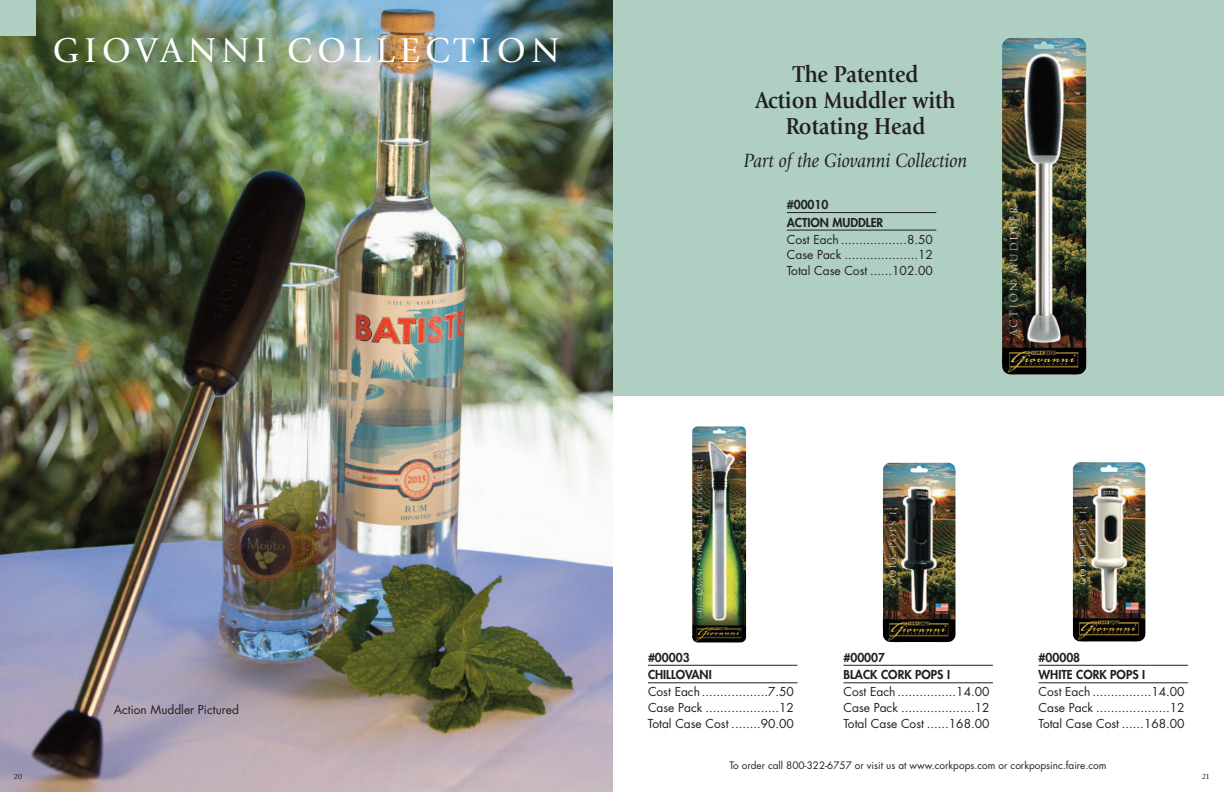
<style>
.page{position:relative;width:1224px;height:792px;background:#fff}
.page>*{position:absolute;margin:0;border:0;box-sizing:border-box;transform-origin:0 0}
.t1{font:36px "Giovanni";letter-spacing:.15em;color:#fff}
.t2{font:700 24px/26px "Giovanni";color:#231f20;text-align:center;scale:.9 1}
.t3{font:italic 20px "Giovanni";color:#231f20;scale:.9 1}
.t4{font:12px/15.8px "Futura";color:#231f20;text-align:justify}
.t5{font:800 12px/17.5px "Futura";color:#231f20}
.t6{font:10px "Futura";color:#231f20}
.t7{font:8px "Giovanni";color:#231f20}
</style>
<div class="page">
<div style="left:612px;top:0;width:612px;height:396px;background:#aecfc2"></div>
<img style="left:0;top:0;width:612px;height:792px">
<hr style="left:787px;top:212px;width:149px;height:1px;background:#231f20">
<hr style="left:787px;top:230px;width:149px;height:1px;background:#231f20">
<img style="left:1002px;top:38px;width:85px;height:337px">
<hr style="left:648px;top:665px;width:150px;height:1px;background:#231f20">
<hr style="left:648px;top:683px;width:150px;height:1px;background:#231f20">
<hr style="left:844px;top:665px;width:149px;height:1px;background:#231f20">
<hr style="left:844px;top:683px;width:149px;height:1px;background:#231f20">
<hr style="left:1039px;top:665px;width:149px;height:1px;background:#231f20">
<hr style="left:1039px;top:683px;width:149px;height:1px;background:#231f20">
<img style="left:883px;top:463px;width:73px;height:179px">
<img style="left:1073px;top:462px;width:73px;height:180px">
<img style="left:692px;top:426px;width:54px;height:217px">
<div style="left:0;top:0;width:36px;height:36px;background:#aecfc2"></div>
<h1 class="t1" style="left:53px;top:36px;width:508px">GIOVANNI COLLECTION</h1>
<h2 class="t2" style="left:755px;top:63px;width:224px">The Patented<br>Action Muddler with<br>Rotating Head</h2>
<h3 class="t3" style="left:744px;top:153px;width:249px">Part of the Giovanni Collection</h3>
<p class="t5" style="left:787px;top:197px;width:98px">#00010<br>ACTION MUDDLER</p>
<p class="t4" style="left:787px;top:232px;width:148px">Cost Each ..................8.50<br>Case Pack ....................12<br>Total Case Cost ......102.00</p>
<p class="t4" style="left:114px;top:703px;width:127px">Action Muddler Pictured</p>
<p class="t5" style="left:648px;top:649px;width:65px">#00003<br>CHILLOVANI</p>
<p class="t4" style="left:648px;top:685px;width:148px">Cost Each ..................7.50<br>Case Pack ....................12<br>Total Case Cost ........90.00</p>
<p class="t5" style="left:844px;top:649px;width:108px">#00007<br>BLACK CORK POPS I</p>
<p class="t4" style="left:844px;top:685px;width:148px">Cost Each ................14.00<br>Case Pack ....................12<br>Total Case Cost ......168.00</p>
<p class="t5" style="left:1039px;top:649px;width:108px">#00008<br>WHITE CORK POPS I</p>
<p class="t4" style="left:1039px;top:685px;width:148px">Cost Each ................14.00<br>Case Pack ....................12<br>Total Case Cost ......168.00</p>
<p class="t6" style="left:729px;top:761px;width:379px">To order call 800-322-6757 or visit us at www.corkpops.com or corkpopsinc.faire.com</p>
<p class="t7" style="left:14px;top:773px;width:10px">20</p>
<p class="t7" style="left:1202px;top:773px;width:10px">21</p>
</div>
